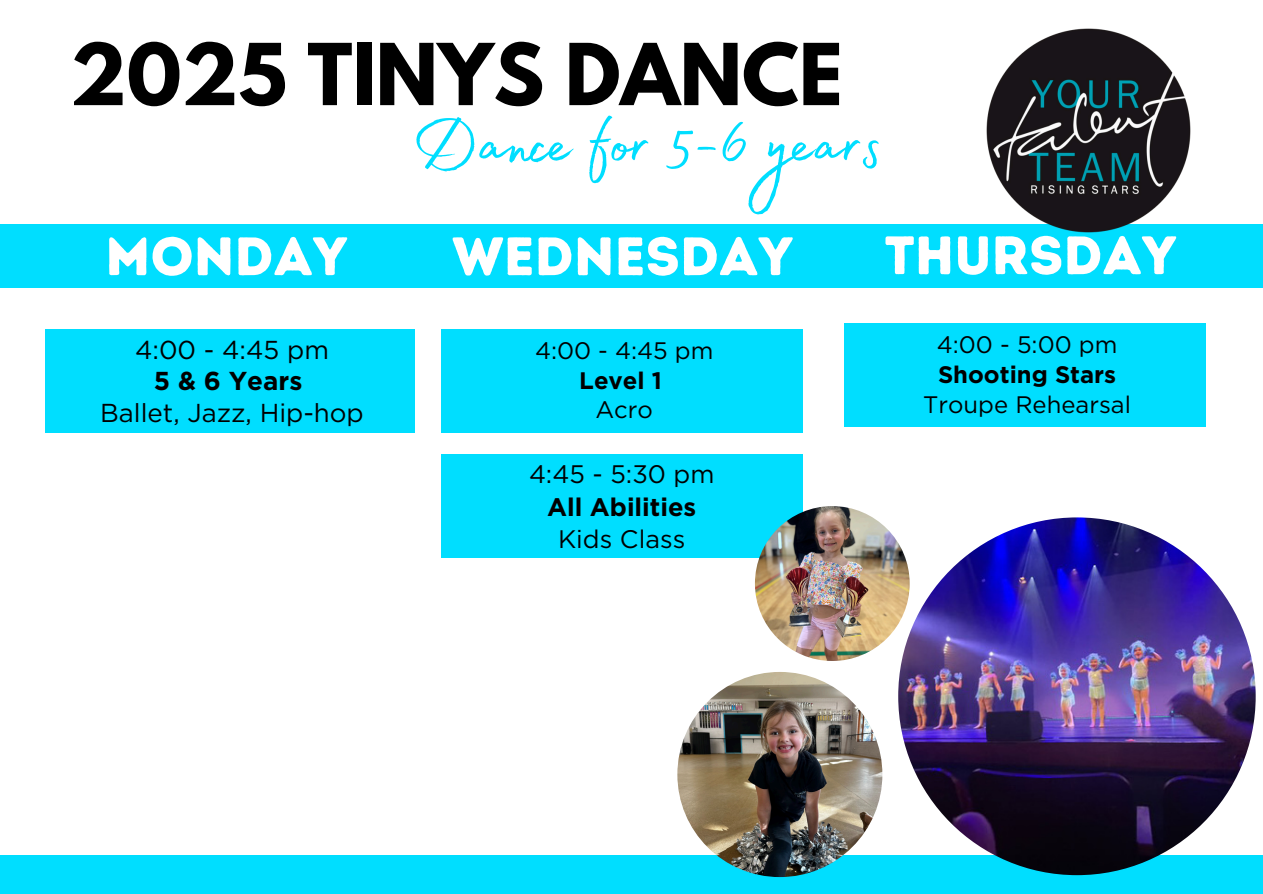
<style>
.page{position:relative;width:1263px;height:894px;background:#fff}
.page>*{position:absolute;margin:0;border:0;box-sizing:border-box;transform-origin:0 0}
.t1{font:88.5px "Madelyn Fill";color:#00deff}
.t2{font:700 75.45px "League Spartan";color:#000}
.t3{font:54px "Intro Rust Base";color:#fff}
.t4{font:25.95px "Gotham";color:#000}
.t5{font:700 25.95px "Gotham";color:#000}
.t6{font:25.35px "Gotham";color:#000}
.t7{font:700 25.35px "Gotham";color:#000}
.t8{font:23.85px "Gotham";color:#000}
.t9{font:700 23.85px "Gotham";color:#000}
</style>
<div class="page">
<div style="left:0;top:224px;width:1263px;height:64px;background:#00deff"></div>
<div style="left:0;top:855px;width:1263px;height:38px;background:#00deff"></div>
<img style="left:986px;top:28px;width:205px;height:205px">
<div style="left:45px;top:329px;width:370px;height:103px;background:#00deff"></div>
<div style="left:441px;top:329px;width:361px;height:103px;background:#00deff"></div>
<img style="left:898px;top:517px;width:358px;height:357px;border-radius:50%">
<img style="left:677px;top:671px;width:205px;height:205px;border-radius:50%">
<div style="left:844px;top:323px;width:361px;height:103px;background:#00deff"></div>
<div style="left:441px;top:454px;width:361px;height:103px;background:#00deff"></div>
<img style="left:755px;top:506px;width:155px;height:154px;border-radius:50%">
<h3 class="t2" style="left:70px;top:37px;width:774px">2025 TINYS DANCE</h3>
<p class="t1" style="left:412px;top:76px;width:472px">Dance for 5-6 years</p>
<h3 class="t3" style="left:105px;top:224px;width:243px">MONDAY</h3>
<h3 class="t3" style="left:452px;top:224px;width:342px">WEDNESDAY</h3>
<p class="t4" style="left:135px;top:333px;width:195px">4:00 - 4:45 pm</p>
<p class="t5" style="left:154px;top:365px;width:150px">5 &amp; 6 Years</p>
<p class="t4" style="left:100px;top:396px;width:265px">Ballet, Jazz, Hip-hop</p>
<p class="t8" style="left:535px;top:335px;width:180px">4:00 - 4:45 pm</p>
<p class="t9" style="left:579px;top:366px;width:84px">Level 1</p>
<p class="t8" style="left:595px;top:395px;width:59px">Acro</p>
<p class="t6" style="left:529px;top:459px;width:187px">4:45 - 5:30 pm</p>
<p class="t7" style="left:547px;top:491px;width:151px">All Abilities</p>
<p class="t6" style="left:558px;top:523px;width:129px">Kids Class</p>
<p class="t3" style="left:884px;top:223px;width:293px">THURSDAY</p>
<p class="t8" style="left:937px;top:330px;width:182px">4:00 - 5:00 pm</p>
<p class="t9" style="left:938px;top:360px;width:180px">Shooting Stars</p>
<p class="t8" style="left:923px;top:389px;width:209px">Troupe Rehearsal</p>
</div>
